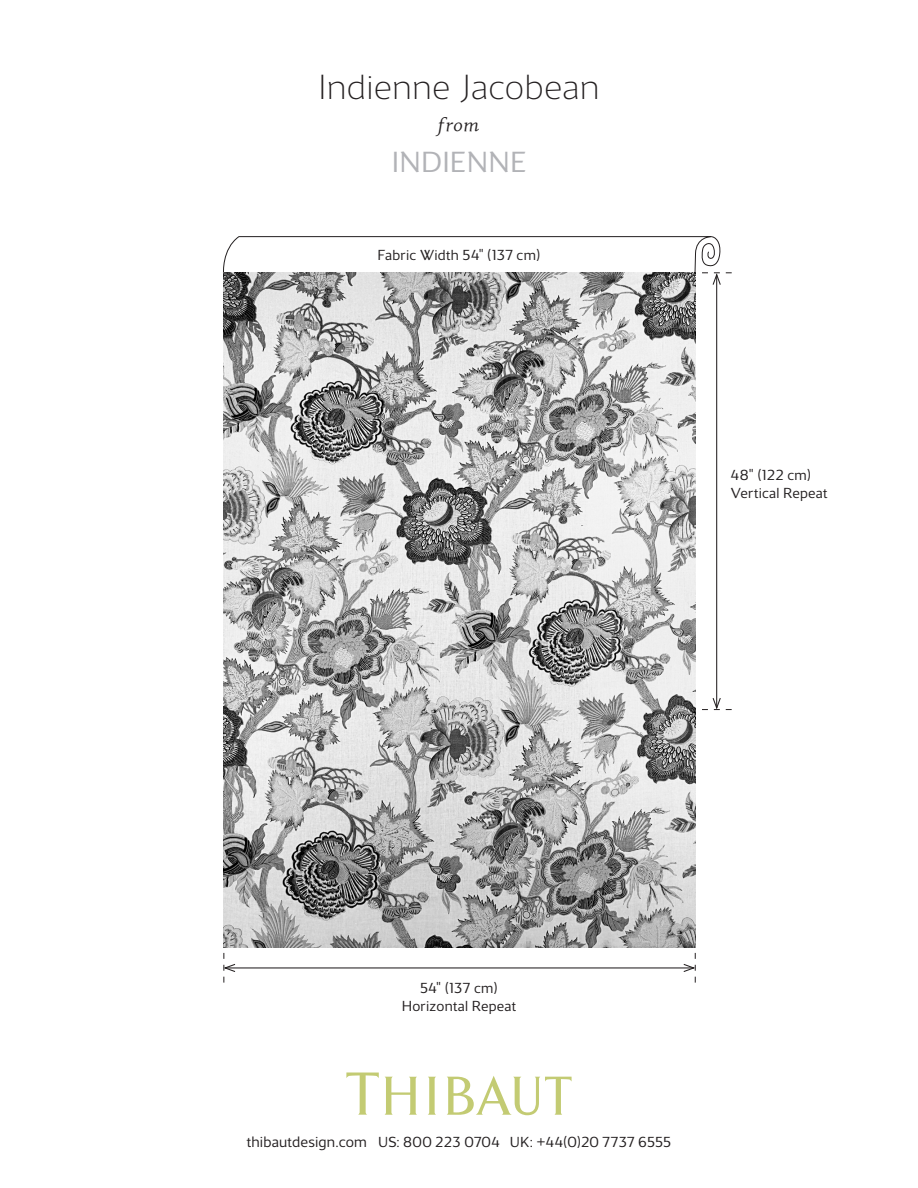
<style>
.page{position:relative;width:918px;height:1188px;background:#fff}
.page>*{position:absolute;margin:0;border:0;box-sizing:border-box;transform-origin:0 0}
.t1{font:200 36px "Maya Samuels";letter-spacing:.015em;color:#231f20}
.t2{font:300 30px "Maya Samuels";letter-spacing:.01em;color:#b2b3b7}
.t3{font:19.5px "Eplica Book Italic TT";color:#231f20}
.t4{font:300 15px "Maya Samuels";letter-spacing:.015em;color:#231f20}
.s1{font-size:15.6px}
</style>
<div class="page">
<img style="left:223px;top:286px;width:473px;height:662px">
<svg style="left:346px;top:1072px;width:71px;height:43px"></svg>
<svg style="left:428px;top:1077px;width:8px;height:38px"></svg>
<svg style="left:447px;top:1076px;width:125px;height:39px"></svg>
<hr style="left:716px;top:275px;width:1px;height:433px;background:#231f20">
<svg style="left:223px;top:236px;width:509px;height:50px"></svg>
<svg style="left:702px;top:697px;width:30px;height:14px"></svg>
<hr style="left:225px;top:967px;width:469px;height:1px;background:#231f20">
<svg style="left:223px;top:953px;width:13px;height:30px"></svg>
<svg style="left:682px;top:953px;width:14px;height:30px"></svg>
<p class="t1" style="left:318px;top:66px;width:283px">Indienne Jacobean</p>
<p class="t3" style="left:438px;top:113px;width:43px">from</p>
<p class="t2" style="left:392px;top:145px;width:136px">INDIENNE</p>
<p class="t4" style="left:378px;top:246px;width:164px">Fabric Width 54" (137 cm)</p>
<p class="t4" style="left:731px;top:466px;width:82px">48" (122 cm)</p>
<p class="t4" style="left:731px;top:484px;width:98px">Vertical Repeat</p>
<p class="t4" style="left:420px;top:980px;width:79px">54" (137 cm)</p>
<p class="t4" style="left:402px;top:998px;width:116px">Horizontal Repeat</p>
<p class="t4" style="left:247px;top:1134px;width:426px"><span class="s1">thibautdesign.com</span> US: 800 223 0704 UK: +44(0)20 7737 6555</p>
</div>
